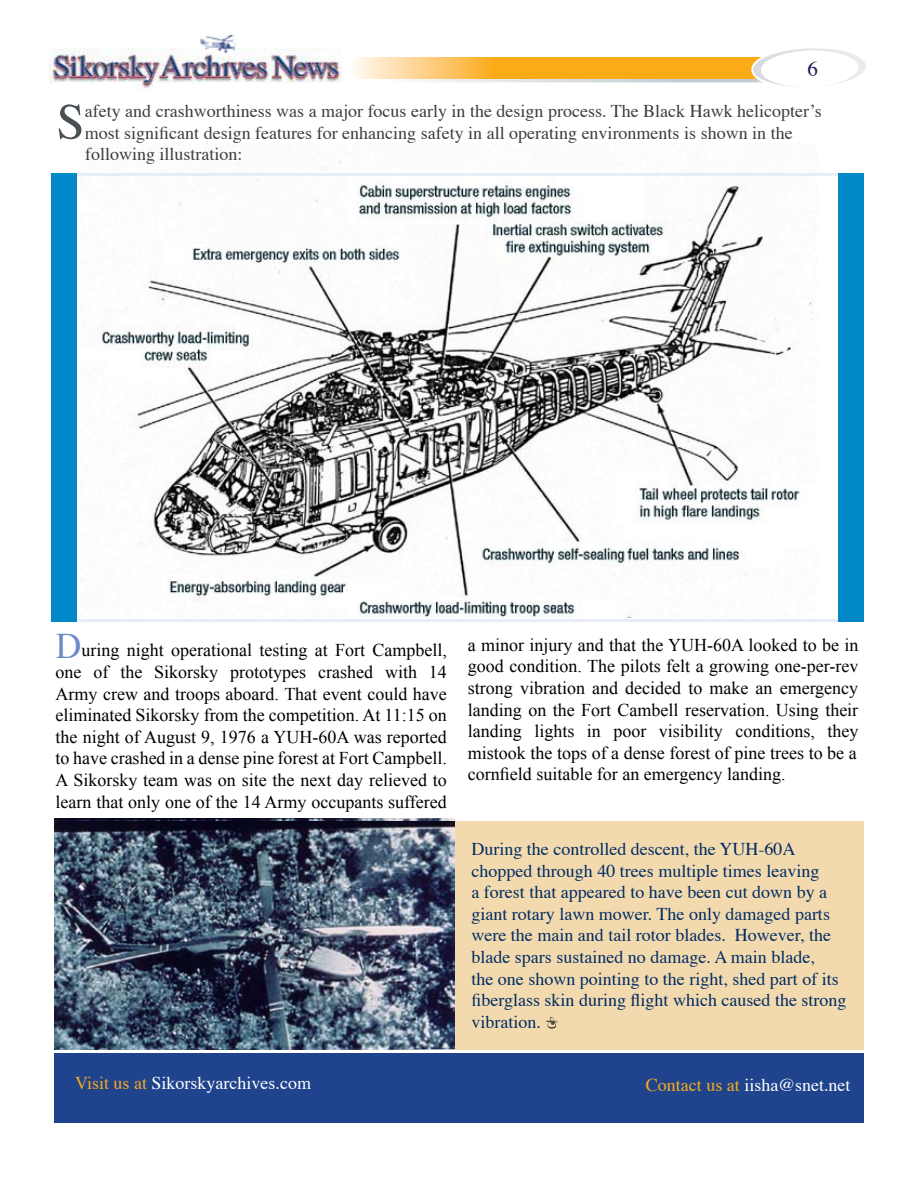
<style>
.page{position:relative;width:918px;height:1188px;background:#fff}
.page>*{position:absolute;margin:0;border:0;box-sizing:border-box;transform-origin:0 0}
.t1{font:50.55px "Times";color:#485053}
.t2{font:21px "Times";color:#1f1a54}
.t3{font:18px/21.6px "Times New Roman";color:#000;text-align:justify}
.t4{font:18px/21.6px "Times";color:#002b63}
.t5{font:18px/21.6px "Times";color:#3b3d3e}
.t6{font:18px "Times";color:#fff}
.s1{font-size:36px;color:#6b8bc7}
.s2{color:#faab1c}
.s3{color:#f9ac1e}
</style>
<div class="page">
<div style="left:54px;top:1053px;width:810px;height:70px;background:#1f438d"></div>
<svg style="left:341px;top:48px;width:525px;height:39px"></svg>
<img style="left:50px;top:48px;width:291px;height:44px">
<img style="left:199px;top:35px;width:38px;height:19px">
<img style="left:81px;top:161px;width:736px;height:456px">
<div style="left:54px;top:821px;width:810px;height:229px;background:#f3daae"></div>
<img style="left:54px;top:821px;width:400px;height:229px">
<svg style="left:545px;top:1017px;width:13px;height:12px"></svg>
<hr style="left:51px;top:620px;width:802px;height:2px;background:#d5deef">
<hr style="left:51px;top:174px;width:802px;height:2px;background:#d5deef">
<div style="left:51px;top:174px;width:25px;height:448px;background:#0088c7"></div>
<div style="left:839px;top:174px;width:25px;height:448px;background:#0088c7"></div>
<p class="t2" style="left:808px;top:55px;width:12px">6</p>
<h1 class="t1" style="left:57px;top:90px;width:30px">S</h1>
<p class="t5" style="left:85px;top:101px;width:739px">afety and crashworthiness was a major focus early in the design process. The Black Hawk helicopter’s most significant design features for enhancing safety in all operating environments is shown in the following illustration:</p>
<p class="t3" style="left:56px;top:639px;width:393px"><span class="s1">D</span>uring night operational testing at Fort Campbell, one of the Sikorsky prototypes crashed with 14<br>Army crew and troops aboard. That event could have eliminated Sikorsky from the competition. At 11:15 on the night of August 9, 1976 a YUH-60A was reported to have crashed in a dense pine forest at Fort Campbell.<br>A Sikorsky team was on site the next day relieved to learn that only one of the 14 Army occupants suffered</p>
<p class="t3" style="left:468px;top:634px;width:392px">a minor injury and that the YUH-60A looked to be in good condition. The pilots felt a growing one-per-rev strong vibration and decided to make an emergency landing on the Fort Cambell reservation. Using their landing lights in poor visibility conditions, they mistook the tops of a dense forest of pine trees to be a cornfield suitable for an emergency landing.</p>
<p class="t4" style="left:471px;top:839px;width:377px">During the controlled descent, the YUH-60A chopped through 40 trees multiple times leaving<br>a forest that appeared to have been cut down by a giant rotary lawn mower. The only damaged parts were the main and tail rotor blades. However, the blade spars sustained no damage. A main blade,<br>the one shown pointing to the right, shed part of its fiberglass skin during flight which caused the strong vibration.</p>
<p class="t6" style="left:75px;top:1072px;width:237px"><span class="s2">Visit us at</span> Sikorskyarchives.com</p>
<p class="t6" style="left:646px;top:1074px;width:206px"><span class="s3">Contact us at</span> iisha@snet.net</p>
</div>
